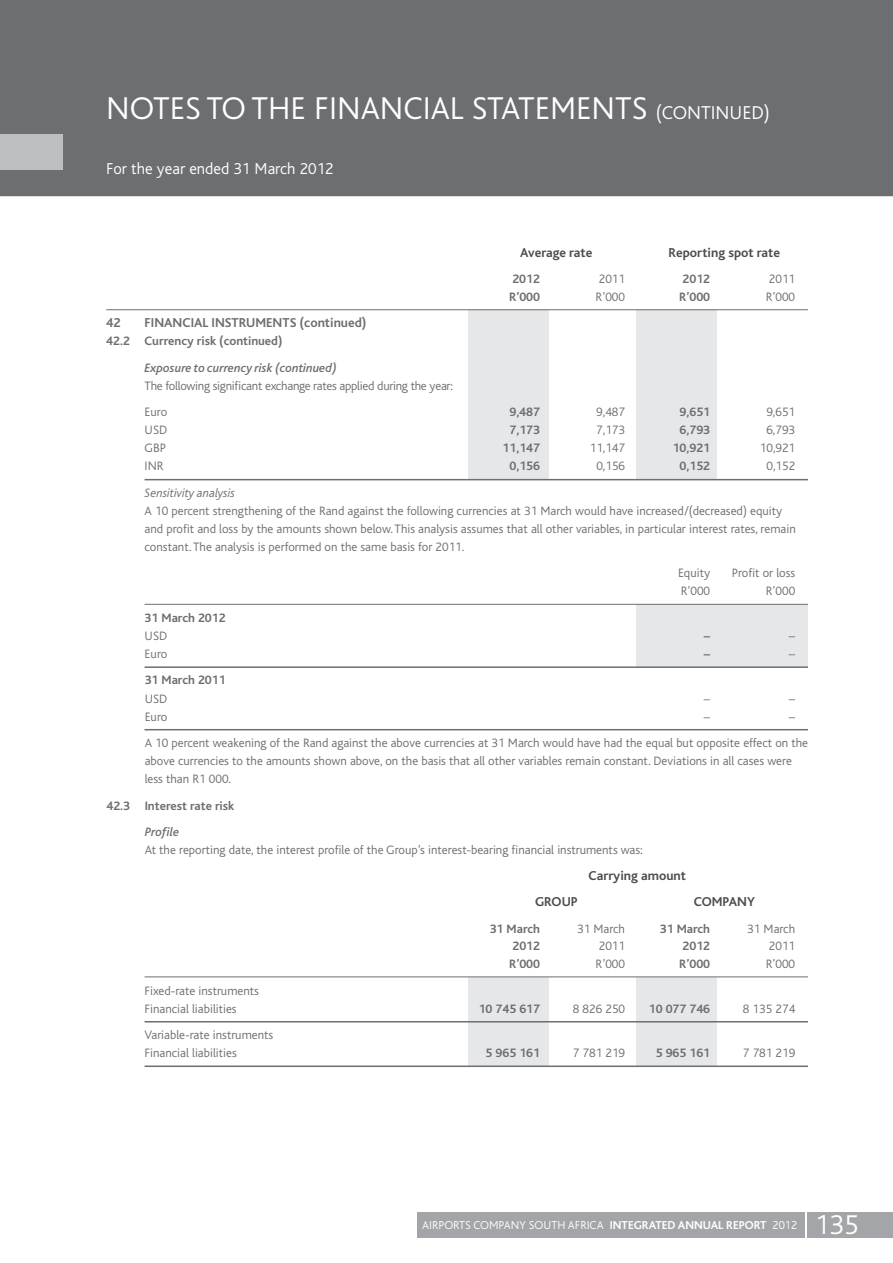
<style>
.page{position:relative;width:893px;height:1263px;background:#fff}
.page>*{position:absolute;margin:0;border:0;box-sizing:border-box;transform-origin:0 0}
.t1{font:300 33px "Bliss";color:#fff}
.t2{font:300 28.5px "Bliss";color:#fff}
.t3{font:300 19.5px "Bliss";color:#fff}
.t4{font:300 16.5px "Bliss";color:#fff}
.t5{font:700 13.5px "Bliss";color:#4d4d4f}
.t6{font:700 13.5px "Bliss";color:#6d6e71}
.t7{font:300 12.75px/18px "Bliss";color:#6d6e71}
.t8{font:700 12.75px/26.5px "Bliss";color:#6d6e71}
.t9{font:italic 500 12.75px/26.5px "Bliss";color:#6d6e71}
.t10{font:300 12.75px "Bliss";letter-spacing:-.02em;color:#6d6e71}
.t11{font:300 12px "Bliss";color:#fff}
.s1{font-weight:700;font-style:normal}
.s2{font-style:italic}
.s3{font-weight:500;font-style:italic}
.s4{font-weight:700}
</style>
<div class="page">
<div style="left:0;top:0;width:893px;height:197px;background:#6d6e71"></div>
<div style="left:0;top:134px;width:62px;height:35px;background:#bcbec0"></div>
<div style="left:417px;top:1212px;width:388px;height:25px;background:#a3a5a8"></div>
<div style="left:807px;top:1212px;width:86px;height:25px;background:#a3a5a8"></div>
<div style="left:636px;top:309px;width:81px;height:170px;background:#e6e7e8"></div>
<div style="left:468px;top:309px;width:81px;height:170px;background:#e6e7e8"></div>
<div style="left:636px;top:604px;width:172px;height:62px;background:#e6e7e8"></div>
<div style="left:636px;top:977px;width:81px;height:89px;background:#e6e7e8"></div>
<div style="left:468px;top:977px;width:81px;height:89px;background:#e6e7e8"></div>
<hr style="left:106px;top:309px;width:702px;height:1px;background:#6d6e71">
<hr style="left:145px;top:479px;width:663px;height:1px;background:#6d6e71">
<hr style="left:145px;top:604px;width:663px;height:1px;background:#6d6e71">
<hr style="left:145px;top:666px;width:663px;height:2px;background:#6d6e71">
<hr style="left:145px;top:729px;width:663px;height:1px;background:#6d6e71">
<hr style="left:145px;top:976px;width:663px;height:1px;background:#6d6e71">
<hr style="left:145px;top:1021px;width:663px;height:1px;background:#6d6e71">
<hr style="left:145px;top:1065px;width:663px;height:2px;background:#6d6e71">
<p class="t1" style="left:106px;top:91px;width:20px">NOTES</p>
<p class="t1" style="left:206px;top:91px;width:64px">TO THE</p>
<p class="t1" style="left:314px;top:91px;width:224px">FINANCIAL STATEMENTS</p>
<p class="t3" style="left:656px;top:102px;width:116px">(continued)</p>
<p class="t4" style="left:106px;top:160px;width:229px">For the year ended 31 March 2012</p>
<p class="t5" style="left:520px;top:245px;width:74px">Average rate</p>
<p class="t5" style="left:669px;top:245px;width:113px">Reporting spot rate</p>
<p class="t8" style="left:512px;top:266px;width:29px">2012</p>
<p class="t7" style="left:599px;top:270px;width:28px">2011</p>
<p class="t8" style="left:682px;top:266px;width:29px">2012</p>
<p class="t7" style="left:769px;top:270px;width:28px">2011</p>
<p class="t8" style="left:509px;top:284px;width:32px">R’000</p>
<p class="t7" style="left:596px;top:288px;width:31px">R’000</p>
<p class="t8" style="left:679px;top:284px;width:32px">R’000</p>
<p class="t7" style="left:766px;top:288px;width:31px">R’000</p>
<p class="t6" style="left:106px;top:316px;width:16px">42</p>
<p class="t6" style="left:145px;top:316px;width:20px">FINAN</p>
<p class="t6" style="left:182px;top:316px;width:186px">CIAL INSTRU MENTS (continued)</p>
<p class="t9" style="left:145px;top:328px;width:194px;text-indent:-38px"><span class="s1">42.2 Currency risk (continued)<br></span>Exposure to currency risk (continued)</p>
<p class="t7" style="left:106px;top:377px;width:24px">T</p>
<p class="t10" style="left:151px;top:379px;width:304px">he following significant exchange rates applied during the year:</p>
<p class="t7" style="left:106px;top:403px;width:23px">E</p>
<p class="t7" style="left:151px;top:403px;width:18px">uro</p>
<p class="t8" style="left:509px;top:399px;width:32px">9,487</p>
<p class="t7" style="left:596px;top:403px;width:30px">9,487</p>
<p class="t8" style="left:680px;top:399px;width:32px">9,651</p>
<p class="t7" style="left:766px;top:403px;width:30px">9,651</p>
<p class="t7" style="left:106px;top:421px;width:19px">US</p>
<p class="t7" style="left:159px;top:421px;width:10px">D</p>
<p class="t8" style="left:509px;top:417px;width:32px">7,173</p>
<p class="t7" style="left:596px;top:421px;width:30px">7,173</p>
<p class="t8" style="left:680px;top:417px;width:32px">6,793</p>
<p class="t7" style="left:766px;top:421px;width:30px">6,793</p>
<p class="t7" style="left:145px;top:439px;width:18px">GBP</p>
<p class="t8" style="left:503px;top:435px;width:39px">11,147</p>
<p class="t7" style="left:590px;top:439px;width:37px">11,147</p>
<p class="t8" style="left:673px;top:435px;width:39px">10,921</p>
<p class="t7" style="left:760px;top:439px;width:37px">10,921</p>
<p class="t8" style="left:509px;top:453px;width:32px">0,156</p>
<p class="t7" style="left:596px;top:457px;width:30px">0,156</p>
<p class="t8" style="left:680px;top:453px;width:32px">0,152</p>
<p class="t7" style="left:766px;top:457px;width:30px">0,152</p>
<p class="t7" style="left:145px;top:484px;width:653px"><span class="s2">Sensitivity analysis<br></span>A 10 percent strengthening of the Rand against the following currencies at 31 M arch would have increased/(decreased) equity and profit and loss by the amounts shown below. This analysis assumes that all other variables, in particular interest rates, remain constant. The analysis is performed on the same basis for 2011.</p>
<p class="t7" style="left:681px;top:564px;width:116px">quity Profit or loss<br>R’000</p>
<p class="t7" style="left:766px;top:582px;width:31px">R’000</p>
<p class="t8" style="left:145px;top:605px;width:83px">31 March 2012</p>
<p class="t7" style="left:106px;top:627px;width:19px">US</p>
<p class="t7" style="left:159px;top:627px;width:10px">D</p>
<p class="t8" style="left:704px;top:623px;width:8px">–</p>
<p class="t7" style="left:789px;top:627px;width:8px">–</p>
<p class="t7" style="left:106px;top:645px;width:23px">E</p>
<p class="t7" style="left:151px;top:645px;width:18px">uro</p>
<p class="t8" style="left:704px;top:641px;width:8px">–</p>
<p class="t7" style="left:789px;top:645px;width:8px">–</p>
<p class="t8" style="left:145px;top:667px;width:83px">31 March 2011</p>
<p class="t7" style="left:106px;top:689px;width:19px">US</p>
<p class="t7" style="left:159px;top:689px;width:10px">D</p>
<p class="t7" style="left:704px;top:689px;width:8px">–</p>
<p class="t7" style="left:789px;top:689px;width:8px">–</p>
<p class="t7" style="left:106px;top:707px;width:23px">E</p>
<p class="t7" style="left:151px;top:707px;width:18px">uro</p>
<p class="t7" style="left:704px;top:707px;width:8px">–</p>
<p class="t7" style="left:145px;top:703px;width:665px;line-height:26.5px;text-indent:644px">–<br>A 10 percent weakening of the Rand against the above currencies at 31 M arch would have had the equal but opposite effect on the</p>
<p class="t7" style="left:145px;top:752px;width:649px">above currencies to the amounts shown above, on the basis that all other variables remain constant. Deviations in all cases were less than R1 000.</p>
<p class="t8" style="left:145px;top:792px;width:91px;text-indent:-38px">42.3 Interest rate risk<br><span class="s3">Profile</span></p>
<p class="t7" style="left:145px;top:841px;width:499px">At the reporting date, the interest profile of the Group’s interest-bearing financial instruments was:</p>
<p class="t5" style="left:589px;top:869px;width:99px">Carrying amount</p>
<p class="t5" style="left:535px;top:895px;width:8px">GROUP</p>
<p class="t5" style="left:694px;top:895px;width:38px">COMPAN</p>
<p class="t5" style="left:747px;top:895px;width:9px">Y</p>
<p class="t8" style="left:490px;top:915px;width:52px">31 March</p>
<p class="t7" style="left:577px;top:920px;width:49px">31 March</p>
<p class="t8" style="left:660px;top:915px;width:52px">31 March</p>
<p class="t7" style="left:747px;top:920px;width:49px">31 March</p>
<p class="t8" style="left:512px;top:933px;width:29px">2012</p>
<p class="t7" style="left:599px;top:937px;width:28px">2011</p>
<p class="t8" style="left:682px;top:933px;width:29px">2012</p>
<p class="t7" style="left:769px;top:937px;width:28px">2011</p>
<p class="t8" style="left:509px;top:951px;width:32px">R’000</p>
<p class="t7" style="left:596px;top:955px;width:31px">R’000</p>
<p class="t8" style="left:679px;top:951px;width:32px">R’000</p>
<p class="t7" style="left:766px;top:955px;width:31px">R’000</p>
<p class="t7" style="left:106px;top:981px;width:23px">F</p>
<p class="t7" style="left:150px;top:981px;width:110px">ixed-rate instruments</p>
<p class="t7" style="left:106px;top:999px;width:23px">F</p>
<p class="t7" style="left:150px;top:999px;width:88px">inancial liabilities</p>
<p class="t8" style="left:479px;top:995px;width:63px">10 745 617</p>
<p class="t7" style="left:573px;top:999px;width:54px">8 826 250</p>
<p class="t8" style="left:649px;top:995px;width:63px">10 077 746</p>
<p class="t7" style="left:743px;top:999px;width:54px">8 135 274</p>
<p class="t7" style="left:145px;top:1026px;width:130px">Variable-rate instruments</p>
<p class="t7" style="left:106px;top:1044px;width:23px">F</p>
<p class="t7" style="left:150px;top:1044px;width:88px">inancial liabilities</p>
<p class="t8" style="left:486px;top:1040px;width:56px">5 965 161</p>
<p class="t7" style="left:573px;top:1044px;width:54px">7 781 219</p>
<p class="t8" style="left:656px;top:1040px;width:56px">5 965 161</p>
<p class="t7" style="left:743px;top:1044px;width:54px">7 781 219</p>
<p class="t11" style="left:783px;top:1211px;width:55px">2012 ACSA</p>
<p class="t11" style="left:422px;top:1218px;width:381px">Airports Company South Africa <span class="s4">Integrated Annual</span> I ntegrated Annual</p>
<p class="t2" style="left:815px;top:1210px;width:62px">135135</p>
<p class="t11" style="left:726px;top:1223px;width:111px"><sup>Report</sup> 2012 Report</p>
</div>
